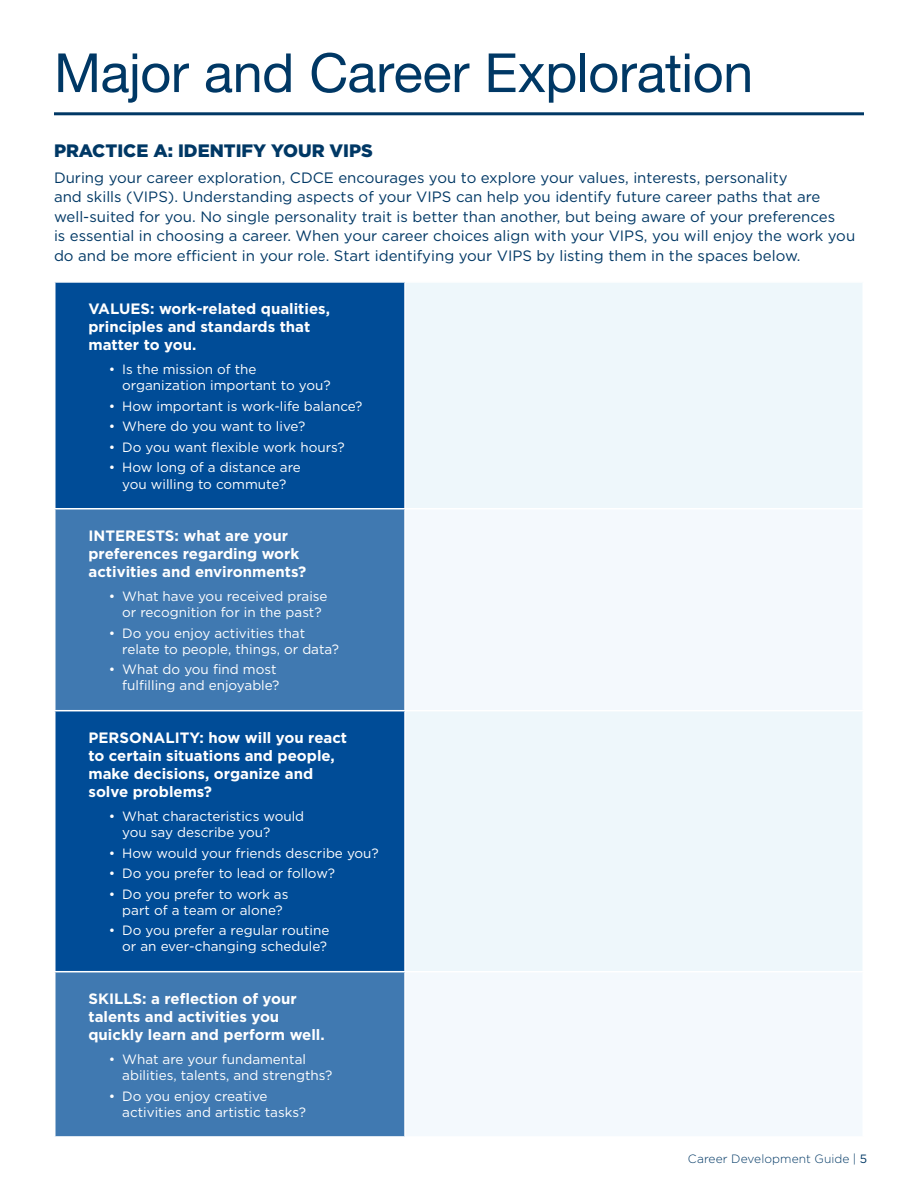
<style>
.page{position:relative;width:918px;height:1188px;background:#fff}
.page>*{position:absolute;margin:0;border:0;box-sizing:border-box;transform-origin:0 0}
.t1{font:54px "Helvetica Neue";letter-spacing:-.01em;color:#003865}
.Header_Midnight{font:900 18px "Gotham";color:#003865}
.Paragraph{font:15px/19.5px "Gotham";color:#003865}
.Paragraph-2{font:700 15px/18px "Gotham";color:#fff}
.t2{font:13.5px/16.2px "Gotham";color:#fff}
.t3{font:300 12px "Gotham";letter-spacing:.01em;color:#003865}
.s1{font-weight:400}
</style>
<div class="page">
<hr style="left:54px;top:112px;width:810px;height:3px;background:#003865">
<div style="left:56px;top:283px;width:348px;height:225px;background:#004c97"></div>
<div style="left:406px;top:283px;width:456px;height:225px;background:#eef7fb"></div>
<svg style="left:56px;top:510px;width:348px;height:626px;background:#2566a6"></svg>
<div style="left:406px;top:510px;width:456px;height:626px;background:#f4f9fd"></div>
<hr style="left:54px;top:710px;width:351px;height:1px;background:#fff">
<hr style="left:405px;top:710px;width:459px;height:1px;background:#fff">
<hr style="left:54px;top:971px;width:351px;height:1px;background:#fff">
<hr style="left:405px;top:971px;width:459px;height:1px;background:#fff">
<p class="t1" style="left:54px;top:34px;width:701px">Major and Career Exploration</p>
<p class="Header_Midnight" style="left:54px;top:138px;width:321px">PRACTICE A: IDENTIFY YOUR VIPS</p>
<p class="Paragraph" style="left:54px;top:168px;width:803px">During your career exploration, CDCE encourages you to explore your values, interests, personality<br>and skills (VIPS). Understanding aspects of your VIPS can help you identify future career paths that are well-suited for you. No single personality trait is better than another, but being aware of your preferences<br>is essential in choosing a career. When your career choices align with your VIPS, you will enjoy the work you do and be more efficient in your role. Start identifying your VIPS by listing them in the spaces below.</p>
<p class="Paragraph-2" style="left:88px;top:300px;width:243px">VALUES: work-related qualities, principles and standards that matter to you.</p>
<p class="t2" style="left:122px;top:361px;width:210px;text-indent:-14px">• Is the mission of the organization important to you?</p>
<p class="t2" style="left:109px;top:398px;width:255px">• How important is work-life balance?</p>
<p class="t2" style="left:109px;top:418px;width:198px">• Where do you want to live?</p>
<p class="t2" style="left:109px;top:439px;width:237px">• Do you want flexible work hours?</p>
<p class="t2" style="left:109px;top:459px;width:194px;text-align:center">• How long of a distance are you willing to commute?</p>
<p class="Paragraph-2" style="left:88px;top:527px;width:219px">INTERESTS: what are your preferences regarding work activities and environments?</p>
<p class="t2" style="left:109px;top:588px;width:220px;text-align:center">• What have you received praise or recognition for in the past?</p>
<p class="t2" style="left:122px;top:624px;width:218px;text-indent:-14px">• Do you enjoy activities that relate to people, things, or data?</p>
<p class="t2" style="left:109px;top:661px;width:172px;text-align:right">• What do you find most fulfilling and enjoyable?</p>
<p class="Paragraph-2" style="left:88px;top:729px;width:260px">PERSONALITY: how will you react to certain situations and people, make decisions, organize and solve problems?</p>
<p class="t2" style="left:122px;top:808px;width:184px;text-indent:-14px">• What characteristics would you say describe you?</p>
<p class="t2" style="left:109px;top:844px;width:272px">• How would your friends describe you?</p>
<p class="t2" style="left:109px;top:865px;width:228px">• Do you prefer to lead or follow?</p>
<p class="t2" style="left:109px;top:885px;width:181px;text-align:center">• Do you prefer to work as part of a team or alone?</p>
<p class="t2" style="left:109px;top:922px;width:222px;text-align:right">• Do you prefer a regular routine or an ever-changing schedule?</p>
<p class="Paragraph-2" style="left:88px;top:990px;width:238px">SKILLS: a reflection of your talents and activities you quickly learn and perform well.</p>
<p class="t2" style="left:122px;top:1051px;width:212px;text-indent:-14px">• What are your fundamental abilities, talents, and strengths?</p>
<p class="t2" style="left:122px;top:1087px;width:185px;text-indent:-14px">• Do you enjoy creative activities and artistic tasks?</p>
<p class="t3" style="left:688px;top:1151px;width:181px">Career Development Guide | <span class="s1">5</span></p>
</div>
